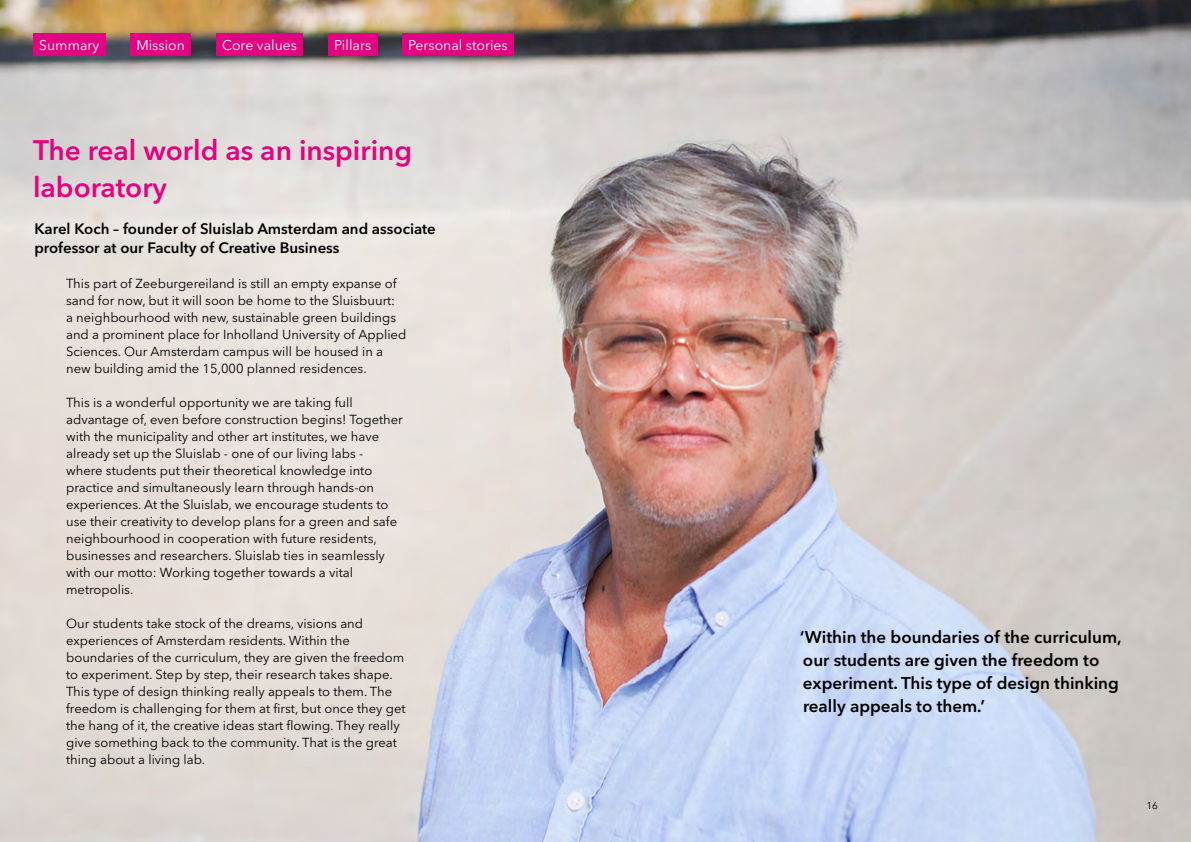
<style>
.page{position:relative;width:1191px;height:842px;background:#fff}
.page>*{position:absolute;margin:0;border:0;box-sizing:border-box;transform-origin:0 0}
.t1{font:600 28px/37.3px "Avenir Next LT Pro";color:#e3027f}
.t2{font:600 17px/23px "Avenir Next LT Pro";color:#000}
.t3{font:600 15px/19px "Avenir Next LT Pro";color:#000}
.t4{font:14px "Avenir Next LT Pro";color:#fff}
.t5{font:13px/17px "Avenir Next LT Pro";color:#000}
.t6{font:10px "Avenir Next LT Pro";color:#000}
</style>
<div class="page">
<img style="left:0;top:0;width:1191px;height:842px">
<div style="left:130px;top:33px;width:61px;height:23px;background:#e3027f"></div>
<div style="left:216px;top:33px;width:87px;height:23px;background:#e3027f"></div>
<div style="left:328px;top:33px;width:49px;height:23px;background:#e3027f"></div>
<div style="left:33px;top:33px;width:72px;height:23px;background:#e3027f"></div>
<div style="left:402px;top:33px;width:112px;height:23px;background:#e3027f"></div>
<p class="t4" style="left:39px;top:36px;width:62px">Summary</p>
<p class="t4" style="left:136px;top:36px;width:50px">Mission</p>
<p class="t4" style="left:222px;top:36px;width:76px">Core values</p>
<p class="t4" style="left:334px;top:36px;width:39px">Pillars</p>
<p class="t4" style="left:408px;top:36px;width:101px">Personal stories</p>
<h1 class="t1" style="left:33px;top:132px;width:381px">The real world as an inspiring laboratory</h1>
<p class="t3" style="left:34px;top:219px;width:403px">Karel Koch – founder of Sluislab Amsterdam and associate professor at our Faculty of Creative Business</p>
<p class="t5" style="left:66px;top:275px;width:342px">This part of Zeeburgereiland is still an empty expanse of sand for now, but it will soon be home to the Sluisbuurt:<br>a neighbourhood with new, sustainable green buildings and a prominent place for Inholland University of Applied Sciences. Our Amsterdam campus will be housed in a new building amid the 15,000 planned residences.</p>
<p class="t5" style="left:66px;top:394px;width:338px">This is a wonderful opportunity we are taking full advantage of, even before construction begins! Together with the municipality and other art institutes, we have already set up the Sluislab - one of our living labs - where students put their theoretical knowledge into practice and simultaneously learn through hands-on experiences. At the Sluislab, we encourage students to use their creativity to develop plans for a green and safe neighbourhood in cooperation with future residents, businesses and researchers. Sluislab ties in seamlessly with our motto: Working together towards a vital metropolis.</p>
<p class="t5" style="left:66px;top:615px;width:341px">Our students take stock of the dreams, visions and experiences of Amsterdam residents. Within the boundaries of the curriculum, they are given the freedom to experiment. Step by step, their research takes shape.<br>This type of design thinking really appeals to them. The freedom is challenging for them at first, but once they get the hang of it, the creative ideas start flowing. They really give something back to the community. That is the great thing about a living lab.</p>
<h2 class="t2" style="left:800px;top:625px;width:323px">‘Within the boundaries of the curriculum, our students are given the freedom to experiment. This type of design thinking really appeals to them.’</h2>
<p class="t6" style="left:1146px;top:799px;width:13px">16</p>
</div>
